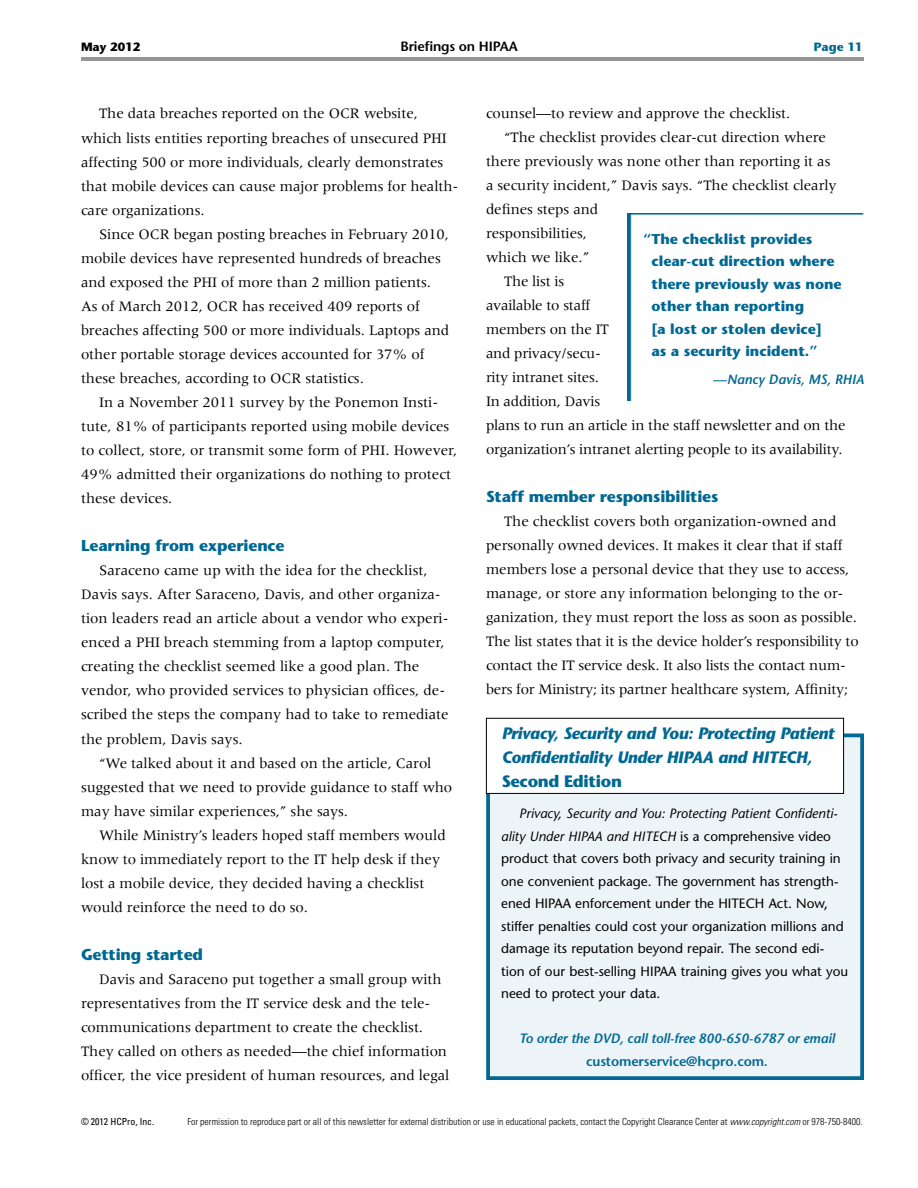
<style>
.page{position:relative;width:918px;height:1188px;background:#fff}
.page>*{position:absolute;margin:0;border:0;box-sizing:border-box;transform-origin:0 0}
.t1{font:italic 700 16.5px/24px "Stone Sans Std";letter-spacing:-.02em;color:#006892}
.t2{font:700 16.5px "Stone Sans Std";letter-spacing:-.02em;color:#006892}
.t3{font:700 15.75px "Stone Sans Std";letter-spacing:-.01em;color:#006892}
.t4{font:15px/24px "Meridien LT Std";letter-spacing:-.005em;color:#000}
.t5{font:700 14.25px/22.5px "Stone Sans Std";color:#006892}
.t6{font:500 13.5px/22.5px "Stone Sans Std";color:#000}
.t7{font:italic 600 13.5px "Stone Sans Std";letter-spacing:-.01em;color:#006892}
.t8{font:600 13.5px "Stone Sans Std";letter-spacing:-.01em;color:#006892}
.t9{font:600 13.5px "Stone Sans Std";letter-spacing:-.01em;color:#000}
.t10{font:700 12px "Stone Sans Std";color:#000}
.t11{font:700 12px "Stone Sans Std";color:#006892}
.t12{font:300 condensed 9.75px "Univers LT Std";color:#000}
.t13{font:condensed 9.75px "Univers LT Std";color:#000}
.s1{font-style:italic}
</style>
<div class="page">
<hr style="left:81px;top:57px;width:783px;height:3px;background:#939598">
<img style="left:628px;top:214px;width:236px;height:187px">
<div style="left:486px;top:734px;width:378px;height:346px;background:#edf4f7;border:4px solid #006892"></div>
<div style="left:486px;top:718px;width:358px;height:75px;background:#fff"></div>
<div style="left:486px;top:718px;width:358px;height:76px;border:1px solid #000"></div>
<p class="t10" style="left:81px;top:40px;width:61px">May 2012</p>
<p class="t9" style="left:400px;top:38px;width:119px">Briefings on HIPAA</p>
<p class="t11" style="left:814px;top:40px;width:50px">Page 11</p>
<p class="t4" style="left:81px;top:102px;width:379px;text-indent:18px">The data breaches reported on the OCR website, which lists entities reporting breaches of unsecured PHI affecting 500 or more individuals, clearly demonstrates that mobile devices can cause major problems for health&shy;care organizations.</p>
<p class="t4" style="left:81px;top:222px;width:370px;text-indent:18px">Since OCR began posting breaches in February 2010, mobile devices have represented hundreds of breaches and exposed the PHI of more than 2 million patients.<br>As of March 2012, OCR has received 409 reports of breaches affecting 500 or more individuals. Laptops and other portable storage devices accounted for 37% of these breaches, according to OCR statistics.</p>
<p class="t4" style="left:81px;top:390px;width:378px;text-indent:18px">In a November 2011 survey by the Ponemon Insti&shy;tute, 81% of participants reported using mobile devices to collect, store, or transmit some form of PHI. However, 49% admitted their organizations do nothing to protect these devices.</p>
<p class="t3" style="left:81px;top:536px;width:205px">Learning from experience</p>
<p class="t4" style="left:81px;top:558px;width:369px;text-indent:18px">Saraceno came up with the idea for the checklist, Davis says. After Saraceno, Davis, and other organiza&shy;tion leaders read an article about a vendor who experi&shy;enced a PHI breach stemming from a laptop computer, creating the checklist seemed like a good plan. The vendor, who provided services to physician offices, de&shy;scribed the steps the company had to take to remediate the problem, Davis says.</p>
<p class="t4" style="left:81px;top:751px;width:373px;text-indent:18px">“We talked about it and based on the article, Carol suggested that we need to provide guidance to staff who may have similar experiences,” she says.</p>
<p class="t4" style="left:81px;top:823px;width:366px;text-indent:18px">While Ministry’s leaders hoped staff members would know to immediately report to the IT help desk if they lost a mobile device, they decided having a checklist would reinforce the need to do so.</p>
<p class="t3" style="left:81px;top:945px;width:124px">Getting started</p>
<p class="t4" style="left:81px;top:967px;width:370px;text-indent:18px">Davis and Saraceno put together a small group with representatives from the IT service desk and the tele&shy;communications department to create the checklist.<br>They called on others as needed—the chief information officer, the vice president of human resources, and legal</p>
<p class="t4" style="left:486px;top:102px;width:306px">counsel—to review and approve the checklist.</p>
<p class="t4" style="left:504px;top:126px;width:323px">“The checklist provides clear-cut direction where</p>
<p class="t4" style="left:486px;top:150px;width:346px">there previously was none other than reporting it as</p>
<p class="t4" style="left:486px;top:174px;width:352px">a security incident,” Davis says. “The checklist clearly</p>
<p class="t4" style="left:486px;top:198px;width:114px">defines steps and</p>
<p class="t4" style="left:486px;top:222px;width:103px">responsibilities,</p>
<p class="t4" style="left:486px;top:246px;width:105px">which we like.”</p>
<p class="t4" style="left:504px;top:270px;width:62px">The list is</p>
<p class="t4" style="left:486px;top:294px;width:106px">available to staff</p>
<p class="t4" style="left:486px;top:318px;width:124px">members on the IT</p>
<p class="t4" style="left:486px;top:342px;width:117px">and privacy/secu-</p>
<p class="t4" style="left:486px;top:366px;width:114px">rity intranet sites.</p>
<p class="t4" style="left:486px;top:390px;width:116px">In addition, Davis</p>
<p class="t4" style="left:486px;top:414px;width:361px">plans to run an article in the staff newsletter and on the</p>
<p class="t4" style="left:486px;top:438px;width:358px">organization’s intranet alerting people to its availability.</p>
<p class="t3" style="left:486px;top:488px;width:234px">Staff member responsibilities</p>
<p class="t4" style="left:486px;top:510px;width:374px;text-indent:18px">The checklist covers both organization-owned and personally owned devices. It makes it clear that if staff members lose a personal device that they use to access, manage, or store any information belonging to the or&shy;ganization, they must report the loss as soon as possible.<br>The list states that it is the device holder’s responsibility to contact the IT service desk. It also lists the contact num&shy;bers for Ministry; its partner healthcare system, Affinity;</p>
<p class="t5" style="left:651px;top:227px;width:192px;text-indent:-8px">“The checklist provides clear-cut direction where there previously was none other than reporting<br>[a lost or stolen device]<br>as a security incident.”</p>
<p class="t7" style="left:714px;top:371px;width:152px">—Nancy Davis, MS, RHIA</p>
<p class="t1" style="left:502px;top:721px;width:334px">Privacy, Security and You: Protecting Patient<br>Confidentiality Under HIPAA and HITECH,</p>
<p class="t2" style="left:502px;top:772px;width:122px">Second Edition</p>
<p class="t6" style="left:501px;top:802px;width:349px;text-indent:18px"><span class="s1">Privacy, Security and You: Protecting Patient Confidenti&shy;ality Under HIPAA and HITECH</span> is a comprehensive video product that covers both privacy and security training in one convenient package. The government has strength&shy;ened HIPAA enforcement under the HITECH Act. Now, stiffer penalties could cost your organization millions and damage its reputation beyond repair. The second edi&shy;tion of our best-selling HIPAA training gives you what you need to protect your data.</p>
<p class="t7" style="left:519px;top:1030px;width:317px">To order the DVD, call toll-free 800-650-6787 or email</p>
<p class="t8" style="left:586px;top:1053px;width:183px">customerservice@hcpro.com.</p>
<p class="t13" style="left:81px;top:1115px;width:75px">© 2012 HCPro, Inc.</p>
<p class="t12" style="left:187px;top:1116px;width:677px">For permission to reproduce part or all of this newsletter for external distribution or use in educational packets, contact the Copyright Clearance Center at <span class="s1">www.copyright.com</span> or 978-750-8400.</p>
</div>
